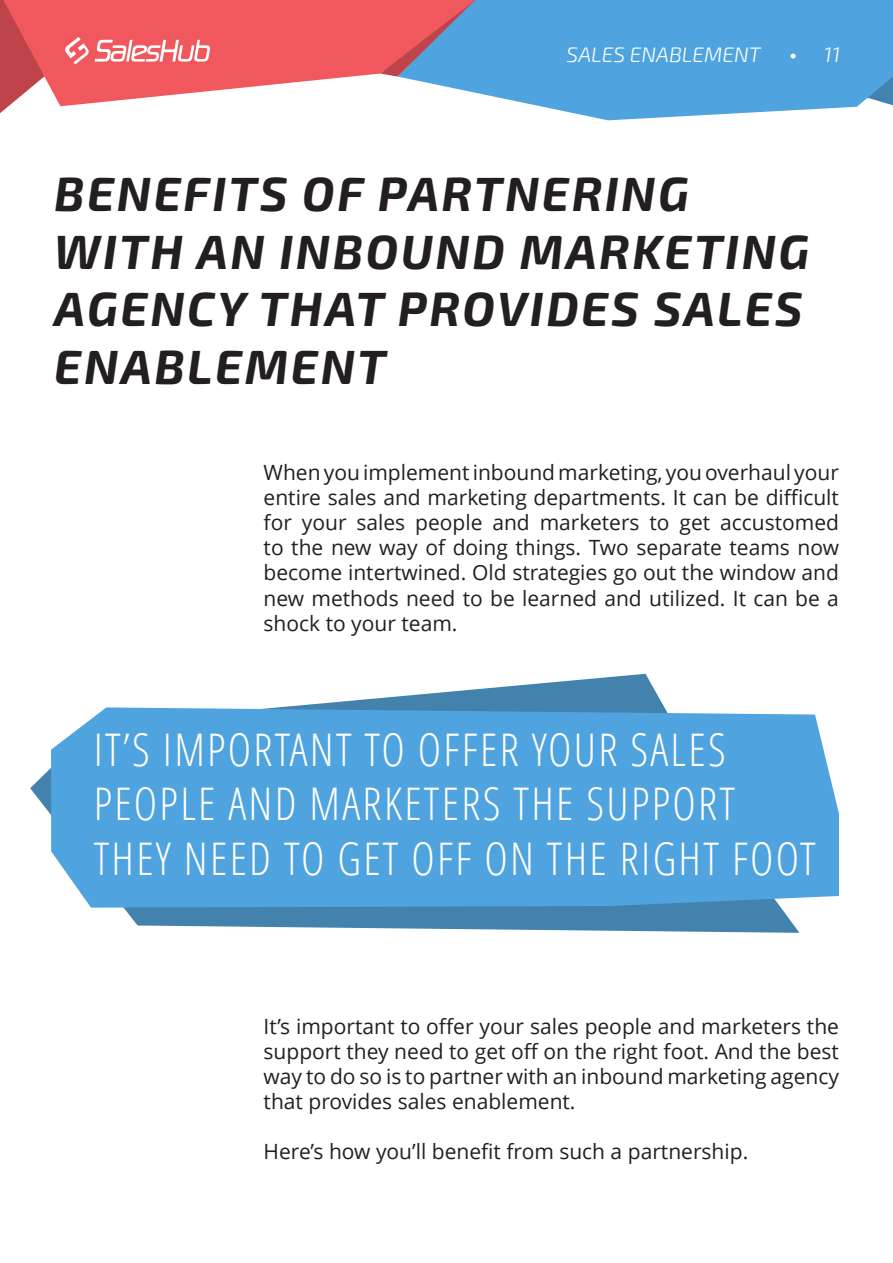
<style>
.page{position:relative;width:893px;height:1263px;background:#fff}
.page>*{position:absolute;margin:0;border:0;box-sizing:border-box;transform-origin:0 0}
.t1{font:italic 700 48px/57.6px "Exo 2.0";letter-spacing:.05em;color:#231f20}
.t2{font:300 condensed 45px/54px "Open Sans";letter-spacing:.05em;color:#fff}
.t3{font:21px/25.2px "Open Sans";color:#231f20;text-align:justify}
.t4{font:italic 300 21px "Exo 2.0";color:#fff}
</style>
<div class="page">
<svg style="left:489px;top:0;width:404px;height:120px;background:#5ca9e0"></svg>
<svg style="left:0;top:0;width:489px;height:106px;fill:#f1585d"></svg>
<svg style="left:791px;top:54px;width:5px;height:5px"></svg>
<svg style="left:65px;top:37px;width:24px;height:27px"></svg>
<svg style="left:95px;top:40px;width:115px;height:22px"></svg>
<svg style="left:30px;top:674px;width:769px;height:259px"></svg>
<div style="left:51px;top:707px;width:788px;height:201px;background:#4fa3de"></div>
<p class="t4" style="left:567px;top:43px;width:196px">SALES ENABLEMENT</p>
<p class="t4" style="left:824px;top:43px;width:18px">11</p>
<h1 class="t1" style="left:54px;top:167px;width:757px">BENEFITS OF PARTNERING<br>WITH AN INBOUND MARKETING<br>AGENCY THAT PROVIDES SALES<br>ENABLEMENT</h1>
<p class="t3" style="left:264px;top:459px;width:577px">When you implement inbound marketing, you overhaul your entire sales and marketing departments. It can be difficult for your sales people and marketers to get accustomed to the new way of doing things. Two separate teams now become intertwined. Old strategies go out the window and new methods need to be learned and utilized. It can be a shock to your team.</p>
<h2 class="t2" style="left:94px;top:722px;width:724px">IT’S IMPORTANT TO OFFER YOUR SALES<br>PEOPLE AND MARKETERS THE SUPPORT<br>THEY NEED TO GET OFF ON THE RIGHT FOOT</h2>
<p class="t3" style="left:264px;top:1013px;width:577px">It’s important to offer your sales people and marketers the support they need to get off on the right foot. And the best way to do so is to partner with an inbound marketing agency that provides sales enablement.</p>
<p class="t3" style="left:264px;top:1138px;width:486px">Here’s how you’ll benefit from such a partnership.</p>
</div>
